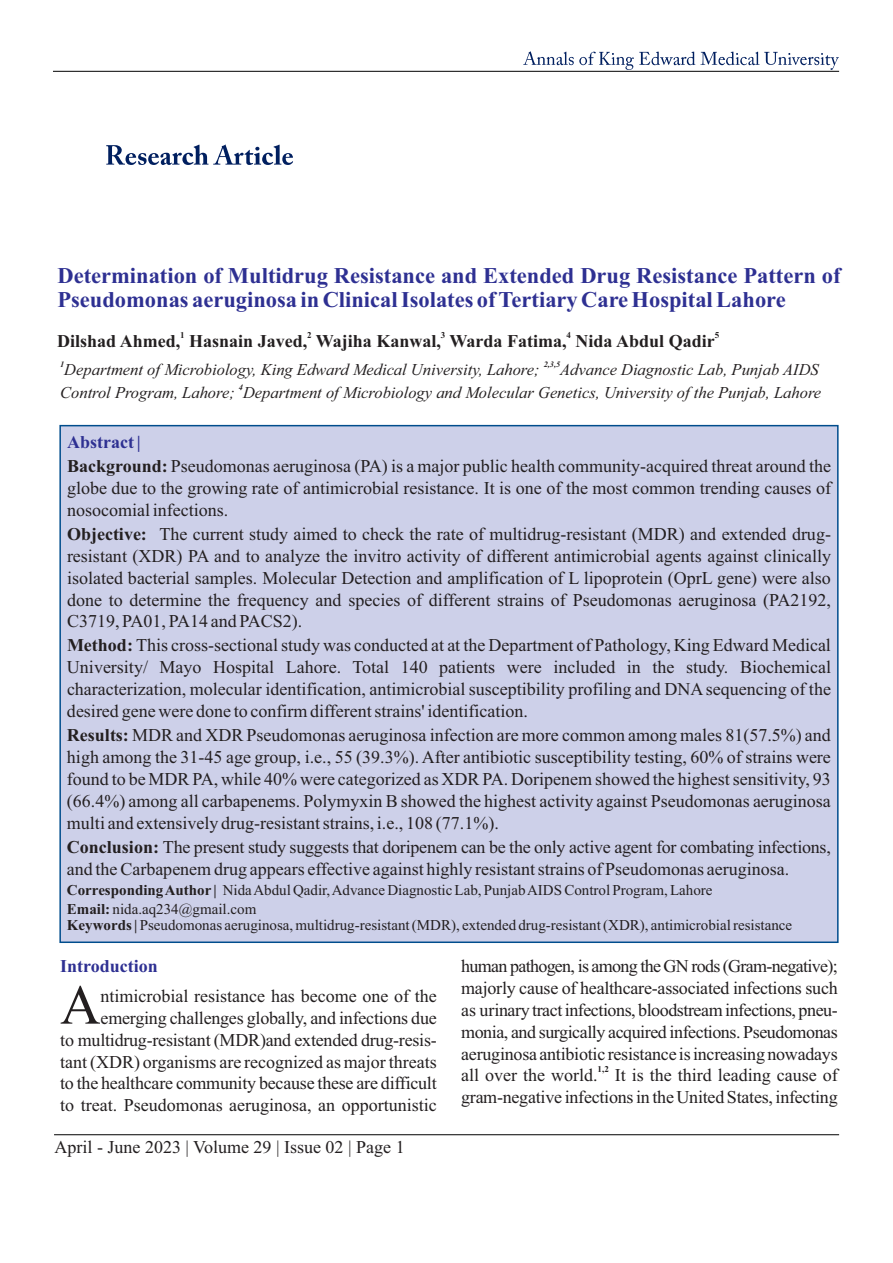
<style>
.page{position:relative;width:893px;height:1263px;background:#fff}
.page>*{position:absolute;margin:0;border:0;box-sizing:border-box;transform-origin:0 0}
.t1{font:55.95px "Times New Roman";color:#231f20}
.t2{font:700 22.5px/24.9px "Times New Roman";color:#2e3092}
.t3{font:18px/21.9px "Times New Roman";color:#231f20;text-align:justify}
.t4{font:700 18px "Times New Roman";color:#231f20}
.t5{font:700 18px "Times New Roman";color:#2e3092}
.t6{font:italic 16.5px "Times New Roman";color:#231f20}
.t7{font:15px/18.3px "Times New Roman";color:#231f20}
.t8{font:700 9px "Times New Roman";color:#231f20}
.t9{font:italic 700 8.25px "Times New Roman";color:#231f20}
.s1{font-weight:700;color:#2e3092}
.s2{font-weight:700}
</style>
<div class="page">
<div style="left:60px;top:426px;width:778px;height:516px;background:#cdd0e9"></div>
<svg style="left:106px;top:144px;width:187px;height:21px"></svg>
<hr style="left:53px;top:71px;width:786px;height:1px;background:#000">
<svg style="left:523px;top:51px;width:316px;height:19px"></svg>
<hr style="left:54px;top:1134px;width:785px;height:1px;background:#000">
<p class="t2" style="left:57px;top:265px;width:784px">Determination of Multidrug Resistance and Extended Drug Resistance Pattern of<br>Pseudomonas aeruginosa in Clinical Isolates of Tertiary Care Hospital Lahore</p>
<p class="t8" style="left:180px;top:332px;width:6px">1</p>
<p class="t8" style="left:307px;top:332px;width:6px">2</p>
<p class="t8" style="left:441px;top:332px;width:6px">3</p>
<p class="t8" style="left:567px;top:332px;width:6px">4</p>
<p class="t8" style="left:715px;top:332px;width:6px">5</p>
<p class="t4" style="left:57px;top:335px;width:659px">Dilshad Ahmed, Hasnain Javed, Wajiha Kanwal, Warda Fatima, Nida Abdul Qadir</p>
<p class="t9" style="left:60px;top:361px;width:6px">1</p>
<p class="t9" style="left:544px;top:361px;width:18px">2,3,5</p>
<p class="t6" style="left:64px;top:364px;width:756px">Department of Microbiology, King Edward Medical University, Lahore; Advance Diagnostic Lab, Punjab AIDS</p>
<p class="t9" style="left:239px;top:384px;width:6px">4</p>
<p class="t6" style="left:60px;top:387px;width:762px">Control Program, Lahore; Department of Microbiology and Molecular Genetics, University of the Punjab, Lahore</p>
<p class="t3" style="left:67px;top:432px;width:765px;line-height:23.9px"><span class="s1">Abstract |<br></span><span class="s2">Background:</span> Pseudomonas aeruginosa (PA) is a major public health community-acquired threat around the</p>
<p class="t3" style="left:67px;top:479px;width:765px">globe due to the growing rate of antimicrobial resistance. It is one of the most common trending causes of nosocomial infections.</p>
<p class="t3" style="left:67px;top:524px;width:765px"><span class="s2">Objective:</span> The current study aimed to check the rate of multidrug-resistant (MDR) and extended drug&shy;resistant (XDR) PA and to analyze the invitro activity of different antimicrobial agents against clinically isolated bacterial samples. Molecular Detection and amplification of L lipoprotein (OprL gene) were also done to determine the frequency and species of different strains of Pseudomonas aeruginosa (PA2192, C3719, PA01, PA14 and PACS2).</p>
<p class="t3" style="left:67px;top:636px;width:765px"><span class="s2">Method:</span> This cross-sectional study was conducted at at the Department of Pathology, King Edward Medical University/ Mayo Hospital Lahore. Total 140 patients were included in the study. Biochemical characterization, molecular identification, antimicrobial susceptibility profiling and DNAsequencing of the desired gene were done to confirm different strains' identification.</p>
<p class="t3" style="left:67px;top:726px;width:765px"><span class="s2">Results:</span> MDR and XDR Pseudomonas aeruginosa infection are more common among males 81(57.5%) and high among the 31-45 age group, i.e., 55 (39.3%). After antibiotic susceptibility testing, 60% of strains were found to be MDR PA, while 40% were categorized as XDR PA. Doripenem showed the highest sensitivity, 93 (66.4%) among all carbapenems. Polymyxin B showed the highest activity against Pseudomonas aeruginosa multi and extensively drug-resistant strains, i.e., 108 (77.1%).</p>
<p class="t3" style="left:67px;top:837px;width:765px"><span class="s2">Conclusion:</span> The present study suggests that doripenem can be the only active agent for combating infections, and the Carbapenem drug appears effective against highly resistant strains of Pseudomonas aeruginosa.</p>
<p class="t7" style="left:67px;top:883px;width:647px"><span class="s2">Corresponding Author |</span> Nida Abdul Qadir, Advance Diagnostic Lab, Punjab AIDS Control Program, Lahore<br><span class="s2">Email:</span> nida.aq234@gmail.com</p>
<p class="t7" style="left:67px;top:917px;width:727px"><span class="s2">Keywords |</span> Pseudomonas aeruginosa, multidrug-resistant (MDR), extended drug-resistant (XDR), antimicrobial resistance</p>
<p class="t5" style="left:60px;top:960px;width:99px">Introduction</p>
<p class="t3" style="left:101px;top:986px;width:338px">ntimicrobial resistance has become one of the</p>
<h1 class="t1" style="left:60px;top:985px;width:42px">A</h1>
<p class="t3" style="left:60px;top:1008px;width:378px;text-indent:40px">emerging challenges globally, and infections due to multidrug-resistant (MDR)and extended drug-resis&shy;tant (XDR) organisms are recognized as major threats to the healthcare community because these are difficult to treat. Pseudomonas aeruginosa, an opportunistic</p>
<p class="t3" style="left:55px;top:1138px;width:352px">April - June 2023 | Volume 29 | Issue 02 | Page 1</p>
<p class="t3" style="left:461px;top:956px;width:378px">human pathogen, is among the GN rods (Gram-negative); majorly cause of healthcare-associated infections such as urinary tract infections, bloodstream infections, pneu&shy;monia, and surgically acquired infections. Pseudomonas aeruginosa antibiotic resistance isincreasing nowadays</p>
<p class="t8" style="left:598px;top:1066px;width:13px">1,2</p>
<p class="t3" style="left:461px;top:1066px;width:378px">all over the world. It is the third leading cause of gram-negative infectionsin theUnited States, infecting</p>
</div>
